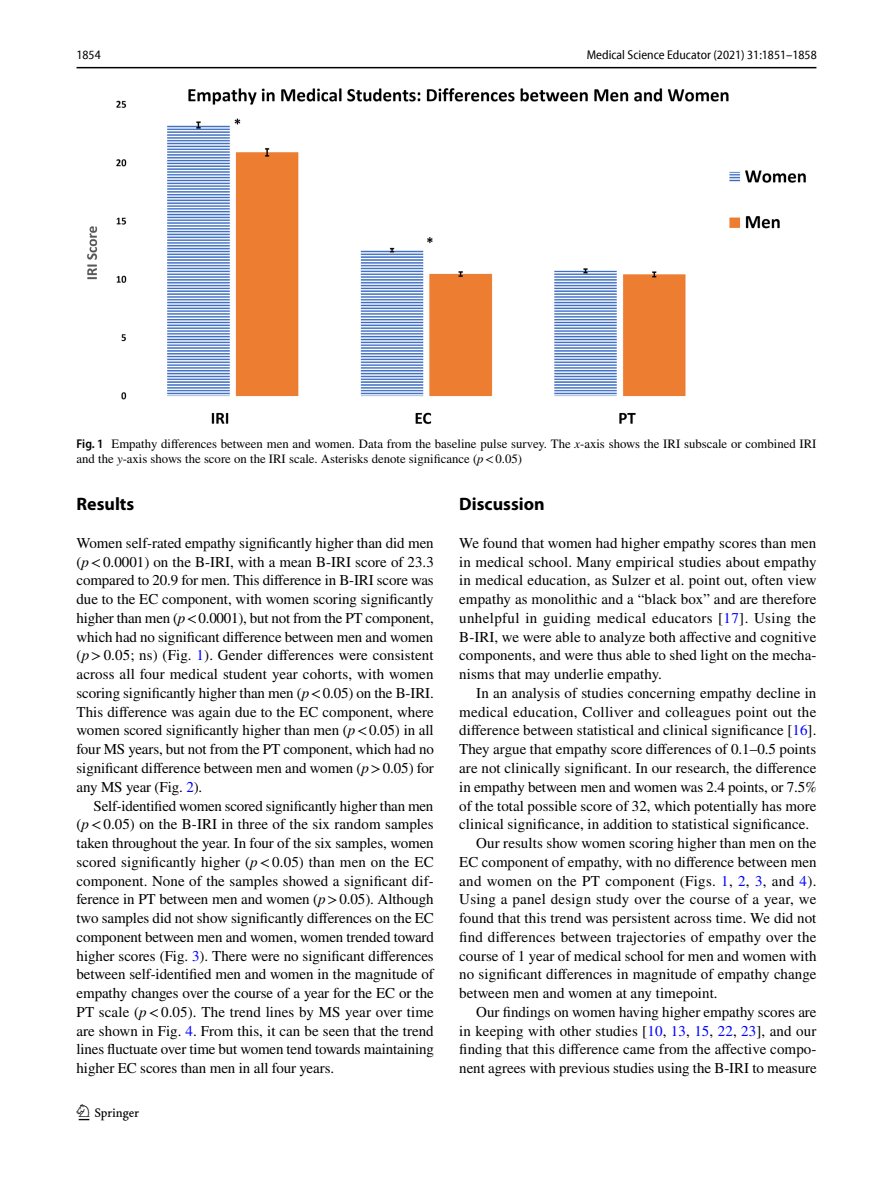
<style>
.page{position:relative;width:893px;height:1187px;background:#fff}
.page>*{position:absolute;margin:0;border:0;box-sizing:border-box;transform-origin:0 0}
.t1{font:22.5px "Springnew Regular 2";color:#000}
.t2{font:700 18px "Myriad Pro";color:#000}
.t3{font:15px/18.8px "STIX";letter-spacing:.005em;color:#000;text-align:justify}
.t4{font:12.75px/15px "STIX";color:#000}
.t5{font:semi-condensed 12.75px "Myriad Pro Unic";color:#000}
.s1{font-family:"Myriad Pro";font-weight:600;font-stretch:semi-condensed}
.s2{font-style:italic}
.s3{color:#00f}
</style>
<div class="page">
<hr style="left:77px;top:67px;width:739px;height:1px;background:#000">
<img style="left:87px;top:88px;width:719px;height:337px">
<p class="t5" style="left:77px;top:50px;width:26px">1854</p>
<p class="t5" style="left:587px;top:50px;width:231px">Medical Science Educator (2021) 31:1851–1858</p>
<p class="t4" style="left:77px;top:437px;width:741px"><span class="s1">Fig. 1</span> Empathy differences between men and women. Data from the baseline pulse survey. The <span class="s2">x</span>-axis shows the IRI subscale or combined IRI and the <span class="s2">y</span>-axis shows the score on the IRI scale. Asterisks denote significance (<span class="s2">p</span>&lt;0.05)</p>
<p class="t2" style="left:77px;top:492px;width:59px">Results</p>
<p class="t3" style="left:77px;top:534px;width:359px">Women self-rated empathy significantly higher than did men (<span class="s2">p</span>&lt;0.0001) on the B-IRI, with a mean B-IRI score of 23.3 compared to 20.9 for men. This difference in B-IRI score was due to the EC component, with women scoring significantly higher than men (<span class="s2">p</span>&lt;0.0001), but not from the PT component, which had no significant difference between men and women (<span class="s2">p</span>&gt;0.05; ns) (Fig. <span class="s3">1</span>). Gender differences were consistent across all four medical student year cohorts, with women scoring significantly higher than men (<span class="s2">p</span>&lt;0.05) on the B-IRI.<br>This difference was again due to the EC component, where women scored significantly higher than men (<span class="s2">p</span>&lt;0.05) in all four MS years, but not from the PT component, which had no significant difference between men and women (<span class="s2">p</span>&gt;0.05) for any MS year (Fig. <span class="s3">2</span>).</p>
<p class="t3" style="left:77px;top:797px;width:359px;text-indent:17px">Self-identified women scored significantly higher than men (<span class="s2">p</span>&lt;0.05) on the B-IRI in three of the six random samples taken throughout the year. In four of the six samples, women scored significantly higher (<span class="s2">p</span>&lt;0.05) than men on the EC component. None of the samples showed a significant dif&shy;ference in PT between men and women (<span class="s2">p</span>&gt;0.05). Although two samples did not show significantly differences on the EC component between men and women, women trended toward higher scores (Fig. <span class="s3">3</span>). There were no significant differences between self-identified men and women in the magnitude of empathy changes over the course of a year for the EC or the PT scale (<span class="s2">p</span>&lt;0.05). The trend lines by MS year over time are shown in Fig. <span class="s3">4</span>. From this, it can be seen that the trend lines fluctuate over time but women tend towards maintaining higher EC scores than men in all four years.</p>
<h1 class="t1" style="left:79px;top:1104px;width:62px">1 3</h1>
<p class="t2" style="left:459px;top:492px;width:87px">Discussion</p>
<p class="t3" style="left:459px;top:534px;width:359px">We found that women had higher empathy scores than men in medical school. Many empirical studies about empathy in medical education, as Sulzer et al. point out, often view empathy as monolithic and a “black box” and are therefore unhelpful in guiding medical educators [<span class="s3">17</span>]. Using the B-IRI, we were able to analyze both affective and cognitive components, and were thus able to shed light on the mecha&shy;nisms that may underlie empathy.</p>
<p class="t3" style="left:476px;top:684px;width:342px">In an analysis of studies concerning empathy decline in</p>
<p class="t3" style="left:459px;top:703px;width:359px">medical education, Colliver and colleagues point out the</p>
<p class="t3" style="left:459px;top:722px;width:359px">difference between statistical and clinical significance [<span class="s3">16</span>].</p>
<p class="t3" style="left:459px;top:740px;width:358px">They argue that empathy score differences of 0.1–0.5 points</p>
<p class="t3" style="left:459px;top:759px;width:359px">are not clinically significant. In our research, the difference</p>
<p class="t3" style="left:459px;top:778px;width:359px">in empathy between men and women was 2.4 points, or 7.5%</p>
<p class="t3" style="left:459px;top:797px;width:359px">of the total possible score of 32, which potentially has more</p>
<p class="t3" style="left:459px;top:815px;width:351px">clinical significance, in addition to statistical significance.</p>
<p class="t3" style="left:476px;top:834px;width:342px">Our results show women scoring higher than men on the</p>
<p class="t3" style="left:459px;top:853px;width:359px">EC component of empathy, with no difference between men</p>
<p class="t3" style="left:459px;top:872px;width:359px">and women on the PT component (Figs. <span class="s3">1</span>, <span class="s3">2</span>, <span class="s3">3</span>, and <span class="s3">4</span>).</p>
<p class="t3" style="left:459px;top:890px;width:359px">Using a panel design study over the course of a year, we</p>
<p class="t3" style="left:459px;top:909px;width:359px">found that this trend was persistent across time. We did not</p>
<p class="t3" style="left:459px;top:928px;width:359px">find differences between trajectories of empathy over the</p>
<p class="t3" style="left:459px;top:947px;width:359px">course of 1 year of medical school for men and women with</p>
<p class="t3" style="left:459px;top:965px;width:359px">no significant differences in magnitude of empathy change</p>
<p class="t3" style="left:459px;top:984px;width:260px">between men and women at any timepoint.</p>
<p class="t3" style="left:476px;top:1003px;width:342px">Our findings on women having higher empathy scores are</p>
<p class="t3" style="left:459px;top:1022px;width:359px">in keeping with other studies [<span class="s3">10</span>, <span class="s3">13</span>, <span class="s3">15</span>, <span class="s3">22</span>, <span class="s3">23</span>], and our</p>
<p class="t3" style="left:459px;top:1040px;width:359px">finding that this difference came from the affective compo-</p>
<p class="t3" style="left:459px;top:1059px;width:359px">nent agrees with previous studies using the B-IRI to measure</p>
</div>
